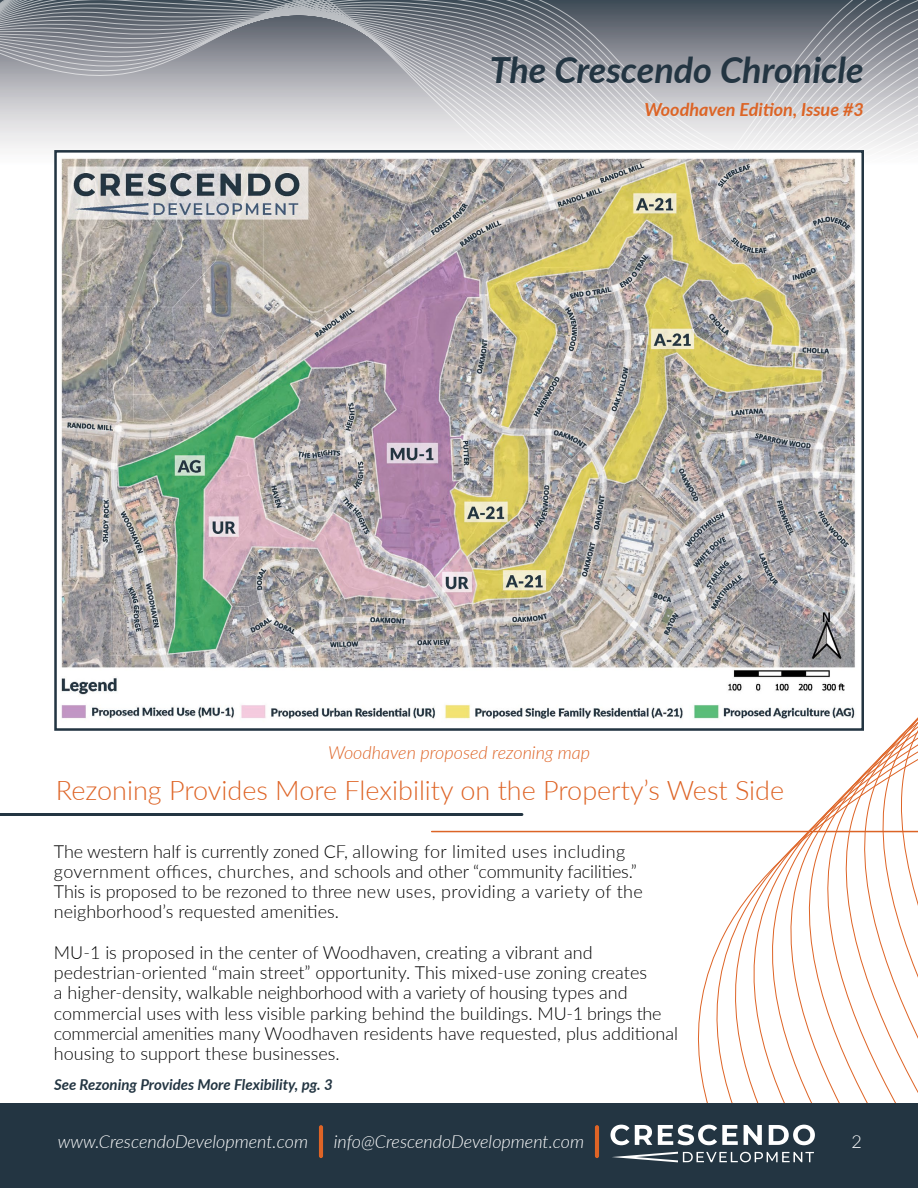
<style>
.page{position:relative;width:918px;height:1188px;background:#fff}
.page>*{position:absolute;margin:0;border:0;box-sizing:border-box;transform-origin:0 0}
.t1{font:italic 700 36px "Lato";color:#233542}
.t2{font:300 27px "Lato";color:#de6426}
.t3{font:300 18px/20.2px "Lato";color:#000}
.t4{font:italic 300 18px "Lato";color:#fff}
.t5{font:italic 300 18px "Lato";color:#de6426}
.t6{font:italic 700 18px "Lato";color:#dc6426}
.t7{font:300 18px "Lato";color:#fff}
.t8{font:italic 700 15px "Lato";color:#233542}
</style>
<div class="page">
<svg style="left:740px;top:830px;width:18px;height:273px"></svg>
<svg style="left:758px;top:830px;width:18px;height:273px"></svg>
<svg style="left:776px;top:830px;width:18px;height:273px"></svg>
<svg style="left:794px;top:827px;width:18px;height:276px"></svg>
<svg style="left:812px;top:808px;width:18px;height:277px"></svg>
<svg style="left:830px;top:789px;width:19px;height:314px"></svg>
<svg style="left:849px;top:770px;width:18px;height:333px"></svg>
<svg style="left:867px;top:717px;width:51px;height:386px"></svg>
<svg style="left:0;top:0;width:918px;height:148px;background:#abadb3"></svg>
<hr style="left:0;top:813px;width:522px;height:3px;background:#233542">
<hr style="left:432px;top:831px;width:486px;height:1px;background:#dc6426">
<img style="left:61px;top:158px;width:795px;height:561px">
<div style="left:54px;top:150px;width:810px;height:581px;border:3px solid #233542"></div>
<div style="left:0;top:1103px;width:918px;height:85px;background:#233542"></div>
<svg style="left:612px;top:1152px;width:202px;height:10px"></svg>
<svg style="left:610px;top:1125px;width:42px;height:20px"></svg>
<svg style="left:658px;top:1125px;width:80px;height:20px"></svg>
<svg style="left:744px;top:1125px;width:18px;height:20px"></svg>
<svg style="left:769px;top:1125px;width:46px;height:20px"></svg>
<hr style="left:319px;top:1125px;width:4px;height:33px;background:#de6426;border-radius:2px">
<hr style="left:595px;top:1125px;width:4px;height:33px;background:#de6426;border-radius:2px">
<h1 class="t1" style="left:490px;top:43px;width:375px">The Crescendo Chronicle</h1>
<p class="t6" style="left:644px;top:96px;width:221px">Woodhaven Edition, Issue #3</p>
<p class="t5" style="left:328px;top:740px;width:264px">Woodhaven proposed rezoning map</p>
<h2 class="t2" style="left:56px;top:771px;width:730px">Rezoning Provides More Flexibility on the Property’s West Side</h2>
<p class="t3" style="left:54px;top:840px;width:591px">The western half is currently zoned CF, allowing for limited uses including government offices, churches, and schools and other “community facilities.” This is proposed to be rezoned to three new uses, providing a variety of the neighborhood’s requested amenities.</p>
<p class="t3" style="left:54px;top:942px;width:626px">MU-1 is proposed in the center of Woodhaven, creating a vibrant and pedestrian-oriented “main street” opportunity. This mixed-use zoning creates<br>a higher-density, walkable neighborhood with a variety of housing types and commercial uses with less visible parking behind the buildings. MU-1 brings the commercial amenities many Woodhaven residents have requested, plus additional housing to support these businesses.</p>
<p class="t8" style="left:54px;top:1074px;width:280px">See Rezoning Provides More Flexibility, pg. 3</p>
<p class="t4" style="left:58px;top:1129px;width:252px">www.CrescendoDevelopment.com</p>
<p class="t4" style="left:334px;top:1129px;width:252px">info@CrescendoDevelopment.com</p>
<p class="t7" style="left:852px;top:1129px;width:12px">2</p>
</div>
